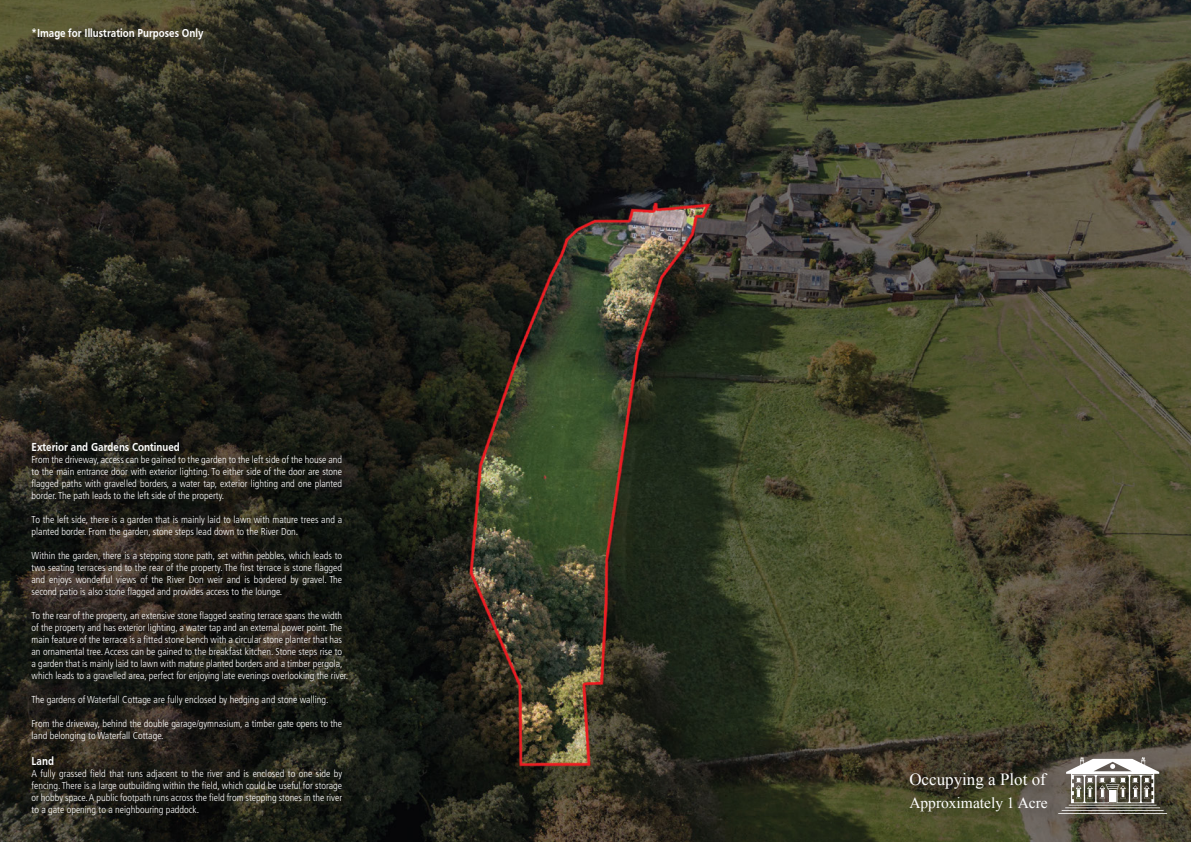
<style>
.page{position:relative;width:1191px;height:842px;background:#fff}
.page>*{position:absolute;margin:0;border:0;box-sizing:border-box;transform-origin:0 0}
.t1{font:17px "Times New Roman";color:#fff}
.t2{font:15.5px "Times New Roman";color:#fff}
.t3{font:700 12px "Frutiger Cnd";color:#fff}
.t4{font:300 condensed 10px/12px "Frutiger LT Std";color:#fff;text-align:justify}
</style>
<div class="page">
<img style="left:0;top:0;width:1191px;height:842px">
<img style="left:1048px;top:748px;width:139px;height:14px">
<svg style="left:1058px;top:757px;width:109px;height:5px"></svg>
<img style="left:900px;top:762px;width:291px;height:23px">
<img style="left:900px;top:785px;width:291px;height:56px">
<img style="left:23px;top:432px;width:349px;height:405px">
<img style="left:23px;top:19px;width:341px;height:51px">
<p class="t3" style="left:32px;top:26px;width:174px">*Image for Illustration Purposes Only</p>
<p class="t3" style="left:32px;top:440px;width:150px">Exterior and Gardens Continued</p>
<p class="t4" style="left:32px;top:453px;width:312px">From the driveway, access can be gained to the garden to the left side of the house and to the main entrance door with exterior lighting. To either side of the door are stone flagged paths with gravelled borders, a water tap, exterior lighting and one planted border. The path leads to the left side of the property.</p>
<p class="t4" style="left:32px;top:513px;width:312px">To the left side, there is a garden that is mainly laid to lawn with mature trees and a planted border. From the garden, stone steps lead down to the River Don.</p>
<p class="t4" style="left:32px;top:549px;width:312px">Within the garden, there is a stepping stone path, set within pebbles, which leads to two seating terraces and to the rear of the property. The first terrace is stone flagged and enjoys wonderful views of the River Don weir and is bordered by gravel. The second patio is also stone flagged and provides access to the lounge.</p>
<p class="t4" style="left:32px;top:609px;width:318px;text-align:left">To the rear of the property, an extensive stone flagged seating terrace spans the width of the property and has exterior lighting, a water tap and an external power point. The main feature of the terrace is a fitted stone bench with a circular stone planter that has an ornamental tree. Access can be gained to the breakfast kitchen. Stone steps rise to a garden that is mainly laid to lawn with mature planted borders and a timber pergola, which leads to a gravelled area, perfect for enjoying late evenings overlooking the river.</p>
<p class="t4" style="left:32px;top:693px;width:298px">The gardens of Waterfall Cottage are fully enclosed by hedging and stone walling.</p>
<p class="t4" style="left:32px;top:717px;width:312px">From the driveway, behind the double garage/gymnasium, a timber gate opens to the land belonging to Waterfall Cottage.</p>
<p class="t3" style="left:32px;top:754px;width:24px">Land</p>
<p class="t4" style="left:32px;top:768px;width:312px">A fully grassed field that runs adjacent to the river and is enclosed to one side by fencing. There is a large outbuilding within the field, which could be useful for storage or hobby space. A public footpath runs across the field from stepping stones in the river to a gate opening to a neighbouring paddock.</p>
<h1 class="t1" style="left:909px;top:768px;width:138px">Occupying a Plot of</h1>
<h2 class="t2" style="left:909px;top:792px;width:140px">Approximately 1 Acre</h2>
</div>
